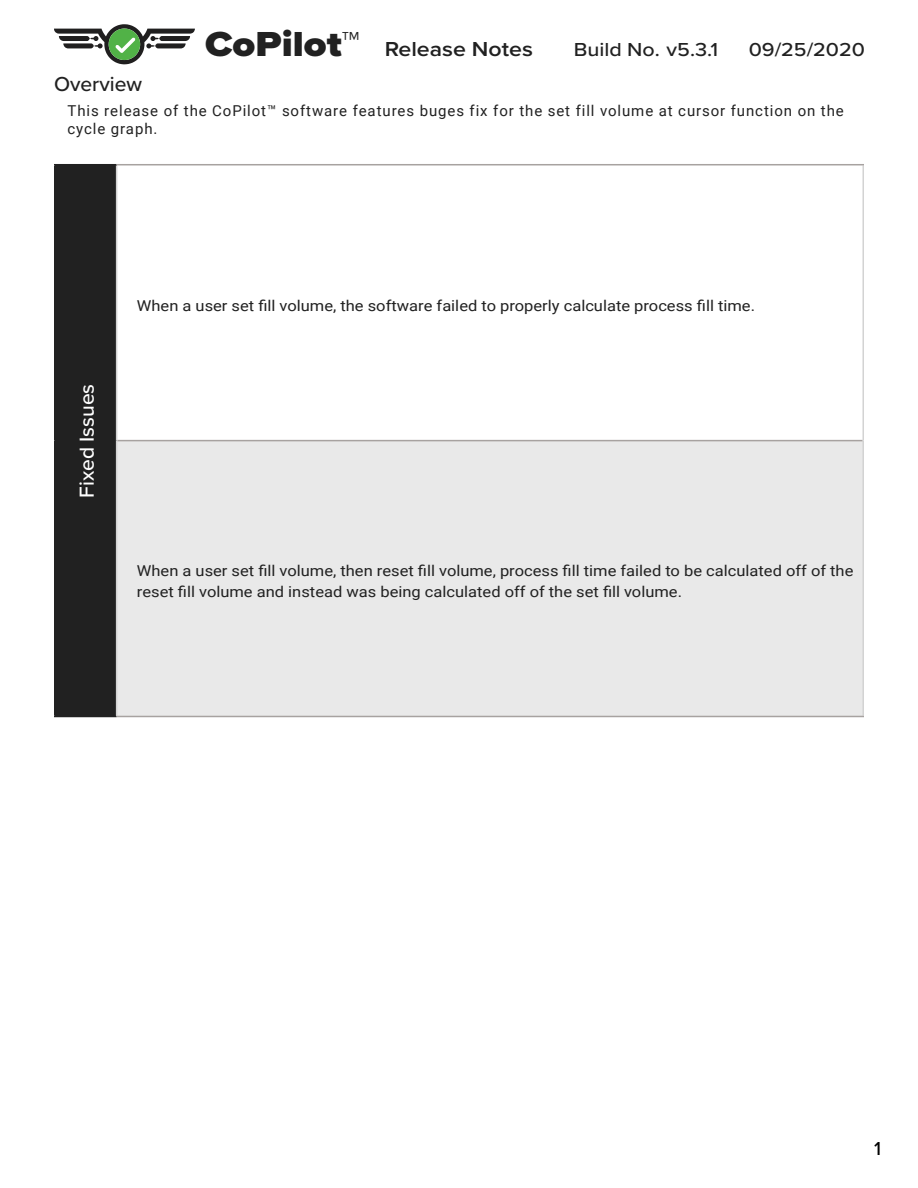
<style>
.page{position:relative;width:918px;height:1188px;background:#fff}
.page>*{position:absolute;margin:0;border:0;box-sizing:border-box;transform-origin:0 0}
.t1{font:600 21px "Proxima Nova";color:#212121;scale:1.1 1}
.t2{font:500 21px "Proxima Nova";color:#fff}
.t3{font:500 21px "Proxima Nova";color:#212121}
.t4{font:500 19.5px "Proxima Nova";color:#212121;scale:1.1 1}
.t5{font:500 19.5px "Proxima Nova";color:#000}
.t6{font:15px/21px "Roboto";color:#212121;scale:1.1 1}
.t7{font:15px/18px "Roboto";letter-spacing:.06em;color:#212121}
.s1{font-weight:900;font-size:36px}
</style>
<div class="page">
<svg style="left:54px;top:24px;width:141px;height:40px"></svg>
<div style="left:55px;top:165px;width:62px;height:551px;background:#212121"></div>
<div style="left:117px;top:441px;width:746px;height:275px;background:#e9e9e9"></div>
<hr style="left:54px;top:164px;width:63px;height:1px;background:#212121">
<hr style="left:54px;top:165px;width:2px;height:276px;background:#212121">
<hr style="left:54px;top:441px;width:2px;height:275px;background:#212121">
<hr style="left:54px;top:716px;width:63px;height:1px;background:#212121">
<hr style="left:116px;top:165px;width:1px;height:276px;background:#d3d3d3">
<hr style="left:862px;top:165px;width:2px;height:276px;background:#d3d3d3">
<hr style="left:116px;top:441px;width:1px;height:275px;background:#d3d3d3">
<hr style="left:862px;top:441px;width:2px;height:275px;background:#d3d3d3">
<hr style="left:117px;top:164px;width:747px;height:1px;background:#a7a2a0">
<hr style="left:117px;top:440px;width:745px;height:1px;background:#a7a2a0">
<hr style="left:117px;top:716px;width:747px;height:1px;background:#a7a2a0">
<h1 class="t1" style="left:205px;top:34px;width:300px"><span class="s1">CoPilot™</span> Release Notes</h1>
<h2 class="t4" style="left:574px;top:35px;width:133px">Build No. v5.3.1</h2>
<h2 class="t4" style="left:749px;top:35px;width:107px">09/25/2020</h2>
<h1 class="t3" style="left:54px;top:69px;width:90px">Overview</h1>
<p class="t7" style="left:68px;top:101px;width:778px">This release of the CoPilot™ software features buges fix for the set fill volume at cursor function on the cycle graph.</p>
<h1 class="t2" style="left:71px;top:498px;width:115px;rotate:-90deg">Fixed Issues</h1>
<p class="t6" style="left:137px;top:294px;width:563px">When a user set fill volume, the software failed to properly calculate process fill time.</p>
<p class="t6" style="left:137px;top:560px;width:653px">When a user set fill volume, then reset fill volume, process fill time failed to be calculated off of the reset fill volume and instead was being calculated off of the set fill volume.</p>
<h2 class="t5" style="left:874px;top:1134px;width:9px">1</h2>
</div>
